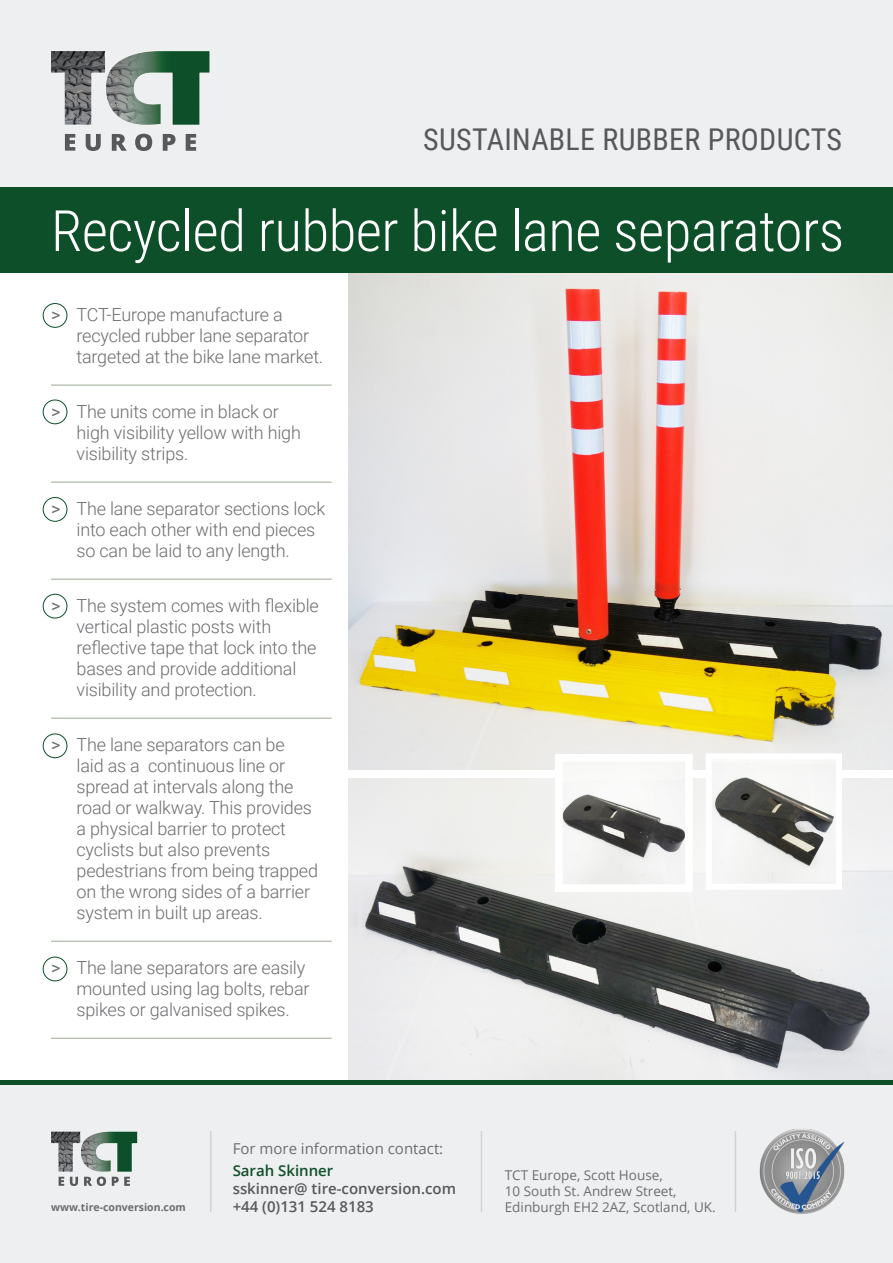
<style>
.page{position:relative;width:893px;height:1263px;background:#fff}
.page>*{position:absolute;margin:0;border:0;box-sizing:border-box;transform-origin:0 0}
.t1{font:300 57px "Roboto Condensed";letter-spacing:-.01em;color:#fff}
.t2{font:30px "Roboto Condensed";letter-spacing:.01em;color:#57585a}
.t3{font:300 18px/21px "Roboto";letter-spacing:-.01em;color:#6c6d70}
.t4{font:600 15px "Open Sans";color:#57585a}
.t5{font:15px "Open Sans";color:#6c6d70}
.t6{font:600 15px "Open Sans";color:#0d4f29}
.t7{font:13.5px/16.2px "Open Sans";color:#6c6d70}
.t8{font:700 10.5px "Open Sans";color:#6c6d70}
.s1{font-weight:400}
</style>
<div class="page">
<img style="left:349px;top:778px;width:544px;height:302px">
<div style="left:0;top:0;width:893px;height:189px;background:#edeff0"></div>
<img style="left:349px;top:272px;width:544px;height:498px">
<div style="left:0;top:1084px;width:893px;height:179px;background:#edeff0"></div>
<img style="left:760px;top:1129px;width:84px;height:85px">
<hr style="left:0;top:1080px;width:893px;height:4px;background:#0d4f29">
<hr style="left:51px;top:384px;width:281px;height:2px;background:#a7b2a2">
<hr style="left:51px;top:482px;width:281px;height:1px;background:#a7b2a2">
<hr style="left:51px;top:579px;width:281px;height:1px;background:#a7b2a2">
<hr style="left:51px;top:718px;width:281px;height:1px;background:#a7b2a2">
<hr style="left:51px;top:941px;width:281px;height:1px;background:#a7b2a2">
<hr style="left:51px;top:1038px;width:281px;height:1px;background:#a7b2a2">
<svg style="left:65px;top:134px;width:10px;height:17px"></svg>
<svg style="left:86px;top:134px;width:15px;height:17px"></svg>
<svg style="left:112px;top:134px;width:15px;height:17px"></svg>
<svg style="left:135px;top:134px;width:17px;height:17px"></svg>
<svg style="left:163px;top:134px;width:13px;height:17px"></svg>
<svg style="left:186px;top:134px;width:10px;height:17px"></svg>
<img style="left:51px;top:51px;width:158px;height:74px">
<svg style="left:59px;top:1177px;width:5px;height:9px"></svg>
<svg style="left:70px;top:1177px;width:8px;height:9px"></svg>
<svg style="left:84px;top:1176px;width:22px;height:10px"></svg>
<svg style="left:112px;top:1177px;width:18px;height:9px"></svg>
<img style="left:51px;top:1132px;width:86px;height:40px">
<div style="left:0;top:187px;width:893px;height:85px;background:#0d4f29"></div>
<hr style="left:735px;top:1131px;width:1px;height:81px;background:#d1d2d4">
<hr style="left:481px;top:1131px;width:1px;height:81px;background:#d1d2d4">
<hr style="left:210px;top:1131px;width:1px;height:81px;background:#d1d2d4">
<div style="left:43px;top:303px;width:24px;height:25px;border:1px solid #0d4f29;border-radius:50%"></div>
<div style="left:43px;top:400px;width:24px;height:24px;border:1px solid #0d4f29;border-radius:50%"></div>
<div style="left:43px;top:497px;width:24px;height:25px;border:1px solid #0d4f29;border-radius:50%"></div>
<div style="left:43px;top:594px;width:24px;height:24px;border:1px solid #0d4f29;border-radius:50%"></div>
<div style="left:43px;top:733px;width:24px;height:25px;border:1px solid #0d4f29;border-radius:50%"></div>
<div style="left:43px;top:957px;width:24px;height:24px;border:1px solid #0d4f29;border-radius:50%"></div>
<img style="left:713px;top:760px;width:122px;height:121px">
<img style="left:564px;top:763px;width:120px;height:120px">
<p class="t2" style="left:423px;top:118px;width:420px">SUSTAINABLE RUBBER PRODUCTS</p>
<p class="t1" style="left:51px;top:191px;width:795px">Recycled rubber bike lane separators</p>
<p class="t3" style="left:77px;top:304px;width:248px;text-indent:-26px"><span class="s1">&gt;</span> TCT-Europe manufacture a recycled rubber lane separator targeted at the bike lane market.</p>
<p class="t3" style="left:77px;top:401px;width:226px;text-indent:-26px"><span class="s1">&gt;</span> The units come in black or high visibility yellow with high visibility strips.</p>
<p class="t3" style="left:77px;top:498px;width:250px;text-indent:-26px"><span class="s1">&gt;</span> The lane separator sections lock into each other with end pieces so can be laid to any length.</p>
<p class="t3" style="left:77px;top:595px;width:244px;text-indent:-26px"><span class="s1">&gt;</span> The system comes with flexible vertical plastic posts with reflective tape that lock into the bases and provide additional visibility and protection.</p>
<p class="t3" style="left:77px;top:734px;width:243px;text-indent:-26px"><span class="s1">&gt;</span> The lane separators can be<br>laid as a continuous line or spread at intervals along the road or walkway. This provides a physical barrier to protect cyclists but also prevents pedestrians from being trapped on the wrong sides of a barrier system in built up areas.</p>
<p class="t3" style="left:77px;top:957px;width:234px;text-indent:-26px"><span class="s1">&gt;</span> The lane separators are easily mounted using lag bolts, rebar spikes or galvanised spikes.</p>
<p class="t5" style="left:233px;top:1138px;width:212px">For more information contact:</p>
<p class="t6" style="left:233px;top:1160px;width:102px">Sarah Skinner</p>
<p class="t4" style="left:233px;top:1178px;width:225px">sskinner@ tire-conversion.com</p>
<p class="t4" style="left:233px;top:1196px;width:143px">+44 (0)131 524 8183</p>
<p class="t7" style="left:505px;top:1166px;width:173px">TCT Europe, Scott House,<br>10 South St. Andrew Street,</p>
<p class="t8" style="left:51px;top:1200px;width:136px">www.tire-conversion.com</p>
<p class="t7" style="left:505px;top:1198px;width:213px">Edinburgh EH2 2AZ, Scotland, UK.</p>
</div>
